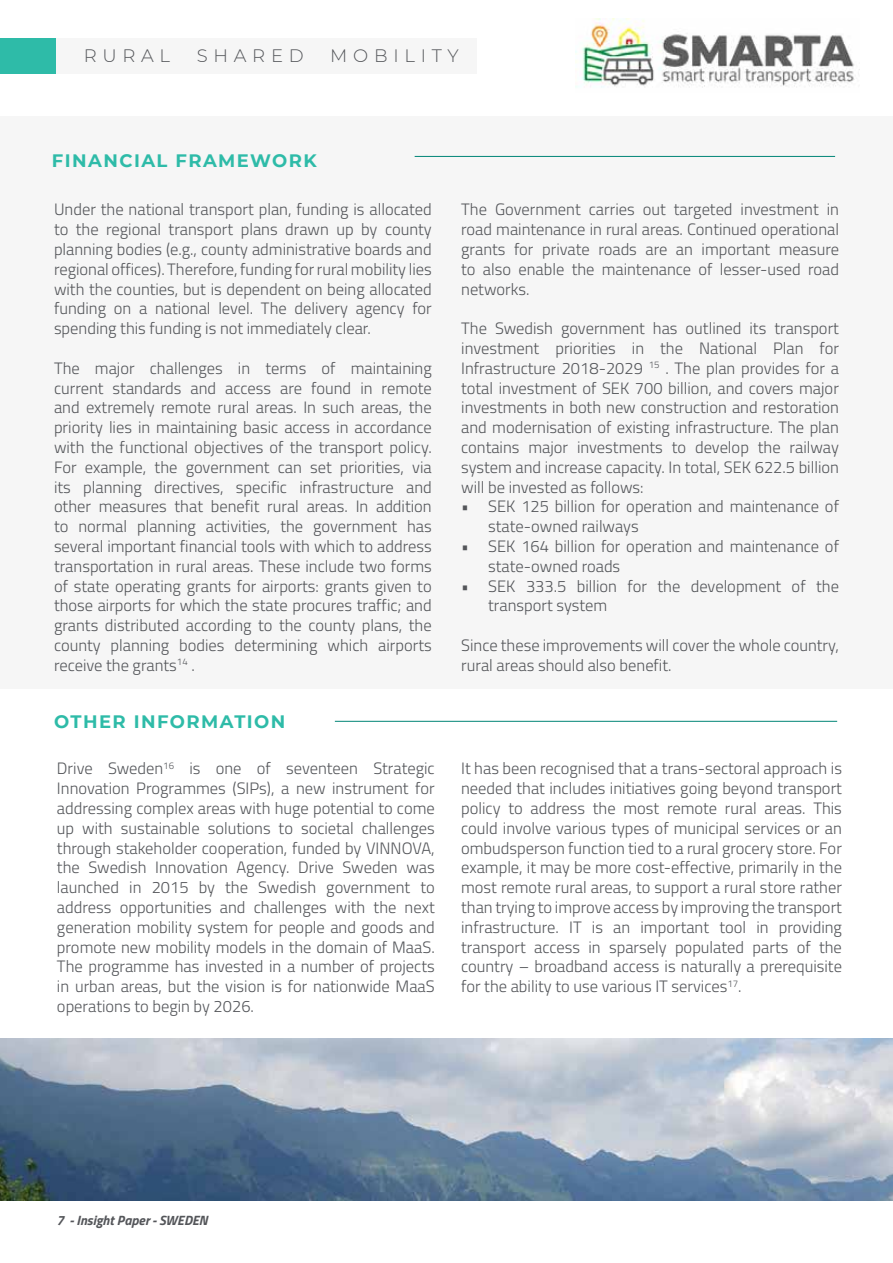
<style>
.page{position:relative;width:893px;height:1263px;background:#fff}
.page>*{position:absolute;margin:0;border:0;box-sizing:border-box;transform-origin:0 0}
.t1{font:700 18px "Montserrat";letter-spacing:.08em;color:#2ebba8}
.t2{font:300 18px "Montserrat";letter-spacing:.32em;color:#54565a}
.t3{font:300 16.5px/19.8px "Titillium Web";color:#54565a;text-align:justify}
.t4{font:italic 700 13.5px "Titillium Web";color:#54565a}
</style>
<div class="page">
<div style="left:56px;top:38px;width:420px;height:36px;background:#f6f6f6"></div>
<div style="left:0;top:38px;width:56px;height:36px;background:#2ebba8"></div>
<img style="left:575px;top:19px;width:280px;height:69px">
<hr style="left:335px;top:721px;width:502px;height:1px;background:#008576">
<div style="left:0;top:117px;width:893px;height:572px;background:#f6f6f6"></div>
<hr style="left:415px;top:156px;width:420px;height:1px;background:#008576">
<img style="left:0;top:1038px;width:893px;height:162px">
<p class="t2" style="left:84px;top:44px;width:88px">RURAL</p>
<p class="t2" style="left:197px;top:44px;width:108px">SHARED</p>
<p class="t2" style="left:330px;top:44px;width:130px">MOBILITY</p>
<p class="t1" style="left:52px;top:147px;width:266px">FINANCIAL FRAMEWORK</p>
<p class="t3" style="left:54px;top:199px;width:379px">Under the national transport plan, funding is allocated to the regional transport plans drawn up by county planning bodies (e.g., county administrative boards and regional offices). Therefore, funding for rural mobility lies with the counties, but is dependent on being allocated funding on a national level. The delivery agency for spending this funding is not immediately clear.</p>
<p class="t3" style="left:54px;top:357px;width:379px">The major challenges in terms of maintaining current standards and access are found in remote and extremely remote rural areas. In such areas, the priority lies in maintaining basic access in accordance with the functional objectives of the transport policy.<br>For example, the government can set priorities, via its planning directives, specific infrastructure and other measures that benefit rural areas. In addition to normal planning activities, the government has several important financial tools with which to address transportation in rural areas. These include two forms of state operating grants for airports: grants given to those airports for which the state procures traffic; and grants distributed according to the county plans, the county planning bodies determining which airports receive the grants<sup>14</sup> .</p>
<p class="t3" style="left:461px;top:199px;width:379px">The Government carries out targeted investment in road maintenance in rural areas. Continued operational grants for private roads are an important measure to also enable the maintenance of lesser-used road networks.</p>
<p class="t3" style="left:461px;top:318px;width:379px">The Swedish government has outlined its transport investment priorities in the National Plan for Infrastructure 2018-2029 <sup>15</sup> . The plan provides for a total investment of SEK 700 billion, and covers major investments in both new construction and restoration and modernisation of existing infrastructure. The plan contains major investments to develop the railway system and increase capacity. In total, SEK 622.5 billion will be invested as follows:</p>
<p class="t3" style="left:488px;top:496px;width:352px;text-indent:-27px">• SEK 125 billion for operation and maintenance of state-owned railways</p>
<p class="t3" style="left:488px;top:535px;width:352px;text-indent:-27px">• SEK 164 billion for operation and maintenance of state-owned roads</p>
<p class="t3" style="left:488px;top:575px;width:352px;text-indent:-27px">• SEK 333.5 billion for the development of the transport system</p>
<p class="t3" style="left:461px;top:634px;width:379px">Since these improvements will cover the whole country, rural areas should also benefit.</p>
<p class="t1" style="left:54px;top:708px;width:233px">OTHER INFORMATION</p>
<p class="t3" style="left:57px;top:758px;width:379px">Drive Sweden<sup>16</sup> is one of seventeen Strategic Innovation Programmes (SIPs), a new instrument for addressing complex areas with huge potential to come up with sustainable solutions to societal challenges through stakeholder cooperation, funded by VINNOVA, the Swedish Innovation Agency. Drive Sweden was launched in 2015 by the Swedish government to address opportunities and challenges with the next generation mobility system for people and goods and promote new mobility models in the domain of MaaS.<br>The programme has invested in a number of projects in urban areas, but the vision is for nationwide MaaS operations to begin by 2026.</p>
<p class="t3" style="left:461px;top:758px;width:382px">It has been recognised that a trans-sectoral approach is needed that includes initiatives going beyond transport policy to address the most remote rural areas. This could involve various types of municipal services or an ombudsperson function tied to a rural grocery store. For example, it may be more cost-effective, primarily in the most remote rural areas, to support a rural store rather than trying to improve access by improving the transport infrastructure. IT is an important tool in providing transport access in sparsely populated parts of the country – broadband access is naturally a prerequisite for the ability to use various IT services<sup>17</sup>.</p>
<p class="t4" style="left:56px;top:1210px;width:153px">7 - Insight Paper - SWEDEN</p>
</div>
